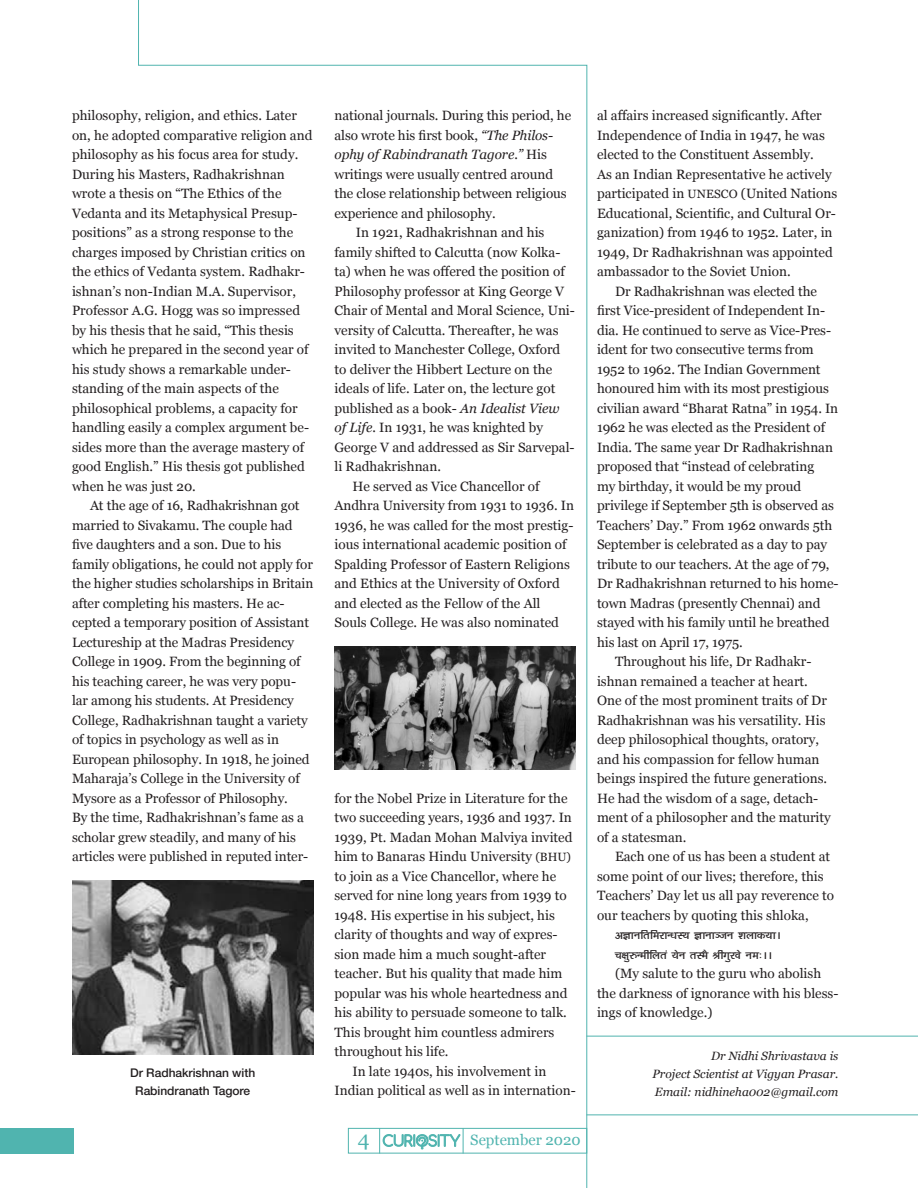
<style>
.page{position:relative;width:918px;height:1188px;background:#fff}
.page>*{position:absolute;margin:0;border:0;box-sizing:border-box;transform-origin:0 0}
.t1{font:21px "Georgia";color:#50b4af}
.t2{font:15px "Georgia";color:#50b4af}
.t3{font:13.5px/19.5px "Georgia";color:#231f20}
.t4{font:13.5px "Kruti Dev 160";color:#231f20}
.t5{font:italic 12px/18px "Georgia";color:#231f20;text-align:justify}
.t6{font:12px/18px "Helvetica Neue LT 65 Md";letter-spacing:-.005em;color:#231f20;text-align:center}
.s1{font-style:italic}
.s2{font-size:12px}
</style>
<div class="page">
<svg style="left:138px;top:0;width:450px;height:1188px"></svg>
<div style="left:0;top:1128px;width:74px;height:26px;background:#50b4af"></div>
<hr style="left:586px;top:1114px;width:332px;height:1px;background:#50b4af">
<hr style="left:586px;top:1036px;width:332px;height:1px;background:#50b4af">
<div style="left:348px;top:1128px;width:239px;height:26px;border:1px solid #50b4af"></div>
<svg style="left:379px;top:1128px;width:85px;height:26px"></svg>
<img style="left:72px;top:880px;width:242px;height:175px">
<img style="left:334px;top:646px;width:242px;height:124px">
<p class="t3" style="left:72px;top:105px;width:242px">philosophy, religion, and ethics. Later on, he adopted comparative religion and philosophy as his focus area for study.<br>During his Masters, Radhakrishnan wrote a thesis on “The Ethics of the Vedanta and its Metaphysical Presup&shy;positions” as a strong response to the charges imposed by Christian critics on the ethics of Vedanta system. Radhakr&shy;ishnan’s non-Indian M.A. Supervisor, Professor A.G. Hogg was so impressed by his thesis that he said, “This thesis which he prepared in the second year of his study shows a remarkable under&shy;standing of the main aspects of the philosophical problems, a capacity for handling easily a complex argument be&shy;sides more than the average mastery of good English.” His thesis got published when he was just 20.</p>
<p class="t3" style="left:72px;top:495px;width:243px;text-indent:18px">At the age of 16, Radhakrishnan got married to Sivakamu. The couple had five daughters and a son. Due to his family obligations, he could not apply for the higher studies scholarships in Britain after completing his masters. He ac&shy;cepted a temporary position of Assistant Lectureship at the Madras Presidency College in 1909. From the beginning of his teaching career, he was very popu&shy;lar among his students. At Presidency College, Radhakrishnan taught a variety of topics in psychology as well as in European philosophy. In 1918, he joined Maharaja’s College in the University of Mysore as a Professor of Philosophy.<br>By the time, Radhakrishnan’s fame as a scholar grew steadily, and many of his articles were published in reputed inter-</p>
<p class="t6" style="left:130px;top:1063px;width:127px">Dr Radhakrishnan with<br>Rabindranath Tagore</p>
<p class="t3" style="left:334px;top:105px;width:238px">national journals. During this period, he also wrote his first book, <span class="s1">“The Philos&shy;ophy of Rabindranath Tagore.”</span> His writings were usually centred around the close relationship between religious experience and philosophy.</p>
<p class="t3" style="left:334px;top:222px;width:242px;text-indent:21px">In 1921, Radhakrishnan and his family shifted to Calcutta (now Kolka&shy;ta) when he was offered the position of Philosophy professor at King George V Chair of Mental and Moral Science, Uni&shy;versity of Calcutta. Thereafter, he was invited to Manchester College, Oxford to deliver the Hibbert Lecture on the ideals of life. Later on, the lecture got published as a book- <span class="s1">An Idealist View<br>of Life.</span> In 1931, he was knighted by George V and addressed as Sir Sarvepal&shy;li Radhakrishnan.</p>
<p class="t3" style="left:334px;top:476px;width:241px;text-indent:18px">He served as Vice Chancellor of Andhra University from 1931 to 1936. In 1936, he was called for the most prestig&shy;ious international academic position of Spalding Professor of Eastern Religions and Ethics at the University of Oxford and elected as the Fellow of the All Souls College. He was also nominated</p>
<p class="t3" style="left:334px;top:788px;width:240px">for the Nobel Prize in Literature for the two succeeding years, 1936 and 1937. In 1939, Pt. Madan Mohan Malviya invited him to Banaras Hindu University <span class="s2">(BHU) </span>to join as a Vice Chancellor, where he served for nine long years from 1939 to 1948. His expertise in his subject, his clarity of thoughts and way of expres&shy;sion made him a much sought-after teacher. But his quality that made him popular was his whole heartedness and his ability to persuade someone to talk.<br>This brought him countless admirers throughout his life.</p>
<p class="t3" style="left:334px;top:1061px;width:243px;text-indent:18px">In late 1940s, his involvement in<br>Indian political as well as in internation-</p>
<p class="t1" style="left:358px;top:1124px;width:13px">4</p>
<p class="t2" style="left:470px;top:1129px;width:112px">September 2020</p>
<p class="t3" style="left:597px;top:105px;width:242px">al affairs increased significantly. After Independence of India in 1947, he was elected to the Constituent Assembly.<br>As an Indian Representative he actively participated in <span class="s2">UNESCO</span> (United Nations Educational, Scientific, and Cultural Or&shy;ganization) from 1946 to 1952. Later, in 1949, Dr Radhakrishnan was appointed ambassador to the Soviet Union.</p>
<p class="t3" style="left:597px;top:281px;width:243px;text-indent:18px">Dr Radhakrishnan was elected the first Vice-president of Independent In&shy;dia. He continued to serve as Vice-Pres&shy;ident for two consecutive terms from 1952 to 1962. The Indian Government honoured him with its most prestigious civilian award “Bharat Ratna” in 1954. In 1962 he was elected as the President of India. The same year Dr Radhakrishnan proposed that “instead of celebrating<br>my birthday, it would be my proud privilege if September 5th is observed as Teachers’ Day.” From 1962 onwards 5th September is celebrated as a day to pay tribute to our teachers. At the age of 79, Dr Radhakrishnan returned to his home&shy;town Madras (presently Chennai) and stayed with his family until he breathed his last on April 17, 1975.</p>
<p class="t3" style="left:597px;top:651px;width:235px;text-indent:18px">Throughout his life, Dr Radhakr&shy;ishnan remained a teacher at heart.<br>One of the most prominent traits of Dr Radhakrishnan was his versatility. His deep philosophical thoughts, oratory, and his compassion for fellow human beings inspired the future generations.<br>He had the wisdom of a sage, detach&shy;ment of a philosopher and the maturity of a statesman.</p>
<p class="t3" style="left:597px;top:846px;width:239px;text-indent:18px">Each one of us has been a student at some point of our lives; therefore, this Teachers’ Day let us all pay reverence to our teachers by quoting this shloka,</p>
<p class="t4" style="left:615px;top:928px;width:168px">vKkufrfejkU/kL; Kkuk¥tu ‘kykd;kA</p>
<p class="t4" style="left:615px;top:948px;width:159px">p{kq#Uehfyra ;su rLeS Jhxqjos ue%AA</p>
<p class="t3" style="left:597px;top:963px;width:243px;text-indent:18px">(My salute to the guru who abolish the darkness of ignorance with his bless&shy;ings of knowledge.)</p>
<p class="t5" style="left:653px;top:1046px;width:187px;text-indent:58px">Dr Nidhi Shrivastava is Project Scientist at Vigyan Prasar.<br>Email: nidhineha002@gmail.com</p>
</div>
